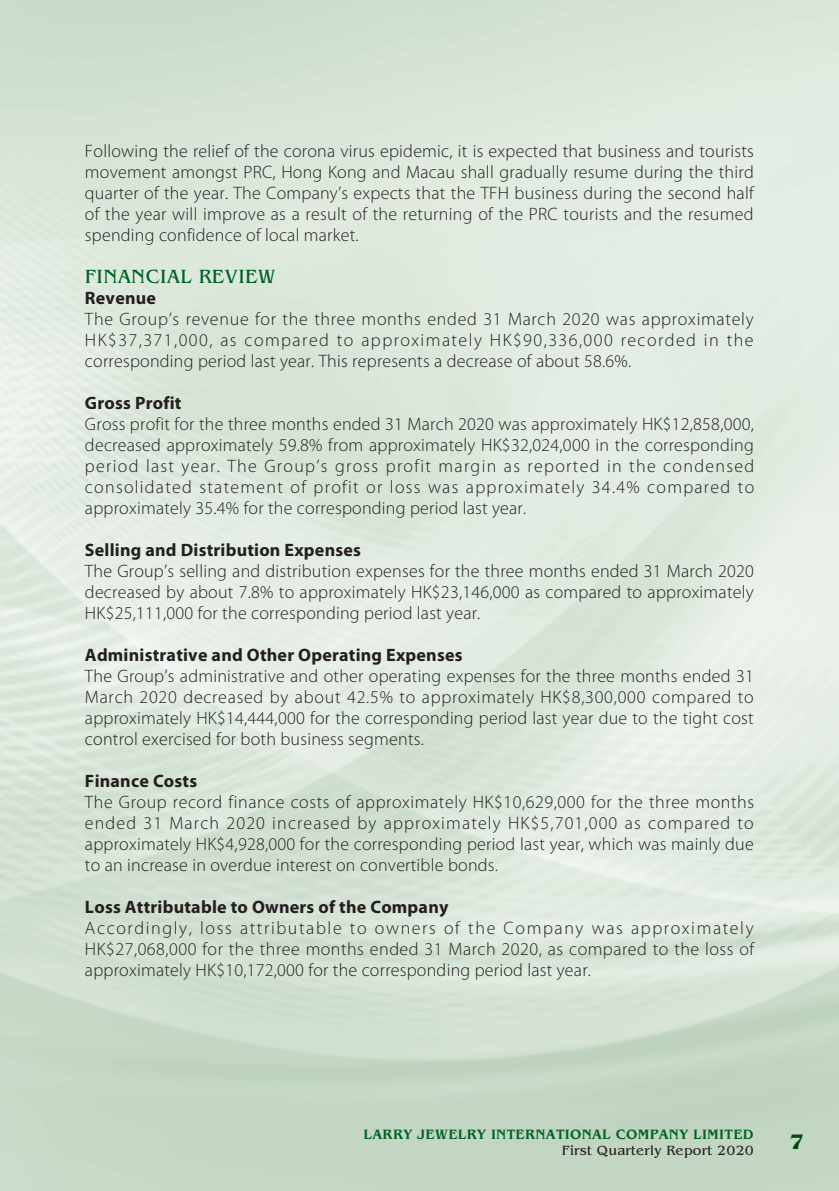
<style>
.page{position:relative;width:839px;height:1191px;background:#fff}
.page>*{position:absolute;margin:0;border:0;box-sizing:border-box;transform-origin:0 0}
.t1{font:700 22px "Benguiat Std";color:#004912}
._02_H2{font:20px "Benguiat Std";letter-spacing:.02em;color:#006224}
._00_txt{font:300 18px/21px "Myriad Pro";letter-spacing:.015em;color:#231f20;text-align:justify}
._03_H3{font:700 18px "Myriad Pro";letter-spacing:.01em;color:#231f20}
.t2{font:500 14px "Benguiat Std";letter-spacing:.02em;color:#006224}
.t3{font:14px "Benguiat Std";letter-spacing:.02em;color:#231f20}
</style>
<div class="page">
<p class="_00_txt" style="left:85px;top:140px;width:670px">Following the relief of the corona virus epidemic, it is expected that business and tourists movement amongst PRC, Hong Kong and Macau shall gradually resume during the third quarter of the year. The Company’s expects that the TFH business during the second half of the year will improve as a result of the returning of the PRC tourists and the resumed spending confidence of local market.</p>
<p class="_02_H2" style="left:85px;top:265px;width:192px">FINANCIAL REVIEW</p>
<p class="_03_H3" style="left:85px;top:286px;width:73px">Revenue</p>
<p class="_00_txt" style="left:85px;top:308px;width:670px">The Group’s revenue for the three months ended 31 March 2020 was approximately HK$37,371,000, as compared to approximately HK$90,336,000 recorded in the corresponding period last year. This represents a decrease of about 58.6%.</p>
<p class="_03_H3" style="left:85px;top:391px;width:98px">Gross Profit</p>
<p class="_00_txt" style="left:85px;top:413px;width:671px">Gross profit for the three months ended 31 March 2020 was approximately HK$12,858,000, decreased approximately 59.8% from approximately HK$32,024,000 in the corresponding period last year. The Group’s gross profit margin as reported in the condensed consolidated statement of profit or loss was approximately 34.4% compared to approximately 35.4% for the corresponding period last year.</p>
<p class="_03_H3" style="left:85px;top:538px;width:278px">Selling and Distribution Expenses</p>
<p class="_00_txt" style="left:85px;top:560px;width:670px">The Group’s selling and distribution expenses for the three months ended 31 March 2020 decreased by about 7.8% to approximately HK$23,146,000 as compared to approximately HK$25,111,000 for the corresponding period last year.</p>
<p class="_03_H3" style="left:85px;top:643px;width:379px">Administrative and Other Operating Expenses</p>
<p class="_00_txt" style="left:85px;top:665px;width:670px">The Group’s administrative and other operating expenses for the three months ended 31<br>March 2020 decreased by about 42.5% to approximately HK$8,300,000 compared to approximately HK$14,444,000 for the corresponding period last year due to the tight cost control exercised for both business segments.</p>
<p class="_03_H3" style="left:85px;top:769px;width:114px">Finance Costs</p>
<p class="_00_txt" style="left:85px;top:791px;width:671px">The Group record finance costs of approximately HK$10,629,000 for the three months ended 31 March 2020 increased by approximately HK$5,701,000 as compared to approximately HK$4,928,000 for the corresponding period last year, which was mainly due to an increase in overdue interest on convertible bonds.</p>
<p class="_03_H3" style="left:85px;top:895px;width:365px">Loss Attributable to Owners of the Company</p>
<p class="_00_txt" style="left:85px;top:917px;width:671px">Accordingly, loss attributable to owners of the Company was approximately HK$27,068,000 for the three months ended 31 March 2020, as compared to the loss of approximately HK$10,172,000 for the corresponding period last year.</p>
<p class="t2" style="left:364px;top:1126px;width:392px">LARRY JEWELRY INTERNATIONAL COMPANY LIMITED</p>
<p class="t3" style="left:562px;top:1142px;width:193px">First Quarterly Report 2020</p>
<p class="t1" style="left:789px;top:1129px;width:16px">7</p>
</div>
